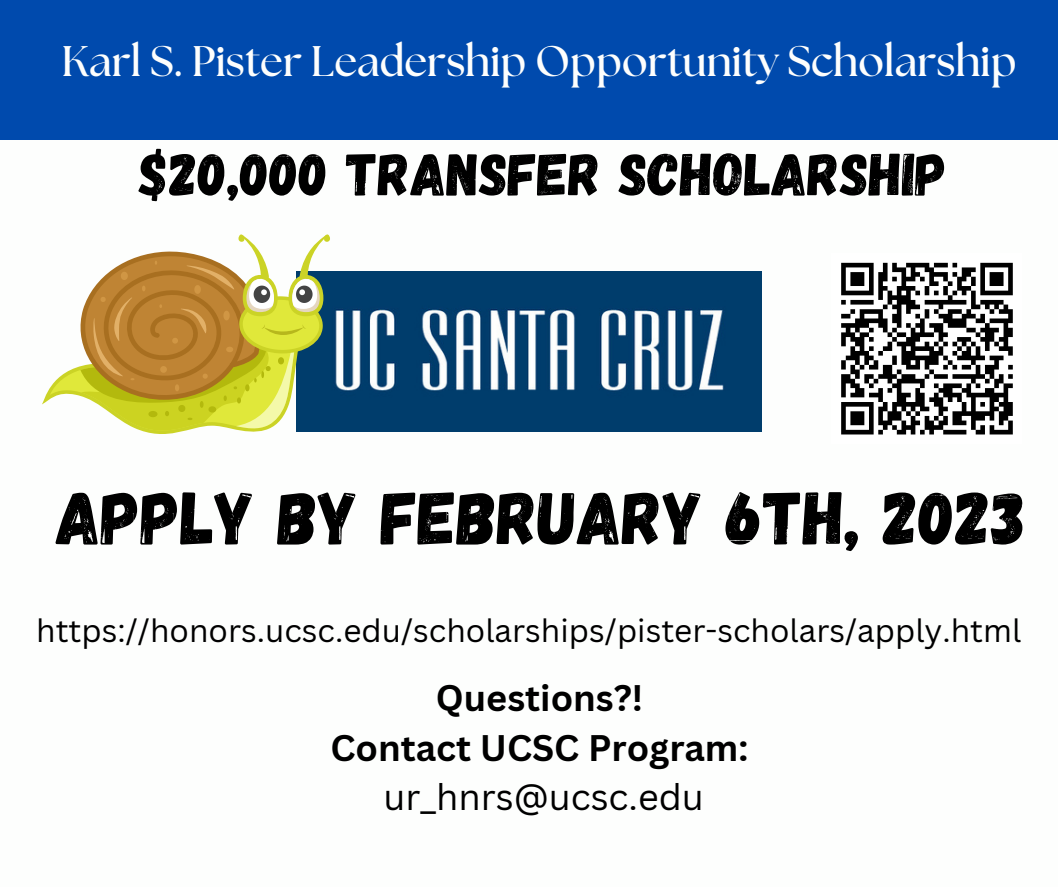
<style>
.page{position:relative;width:1058px;height:887px;background:#fff}
.page>*{position:absolute;margin:0;border:0;box-sizing:border-box;transform-origin:0 0}
.t1{font:74.85px "Gagalin";color:#000}
.t2{font:59.85px "Gagalin";color:#000}
.t3{font:700 42.75px "The Seasons";color:#fdfefd}
.t4{font:700 36px/49.5px "Canva Sans";color:#000;text-align:center}
.t5{font:36px "Canva Sans";color:#000}
.t6{font:31.5px "Canva Sans";color:#000}
</style>
<div class="page">
<div style="left:0;top:0;width:1058px;height:886px;background:#004aad"></div>
<div style="left:0;top:140px;width:1057px;height:746px;background:#fdfefd"></div>
<svg style="left:841px;top:262px;width:172px;height:173px"></svg>
<img style="left:330px;top:271px;width:431px;height:160px">
<svg style="left:42px;top:234px;width:288px;height:200px"></svg>
<h3 class="t3" style="left:62px;top:41px;width:956px">Karl S. Pister Leadership Opportunity Scholarship</h3>
<h2 class="t2" style="left:140px;top:135px;width:809px">$20,000 TRANSFER SCHOLARSHIP</h2>
<h1 class="t1" style="left:56px;top:469px;width:971px">APPLY BY FEBRUARY 6TH, 2023</h1>
<p class="t6" style="left:36px;top:608px;width:986px">https://honors.ucsc.edu/scholarships/pister-scholars/apply.html</p>
<p class="t4" style="left:330px;top:672px;width:419px">Questions?!<br>Contact UCSC Program:</p>
<p class="t5" style="left:383px;top:771px;width:322px">ur_hnrs@ucsc.edu</p>
</div>
